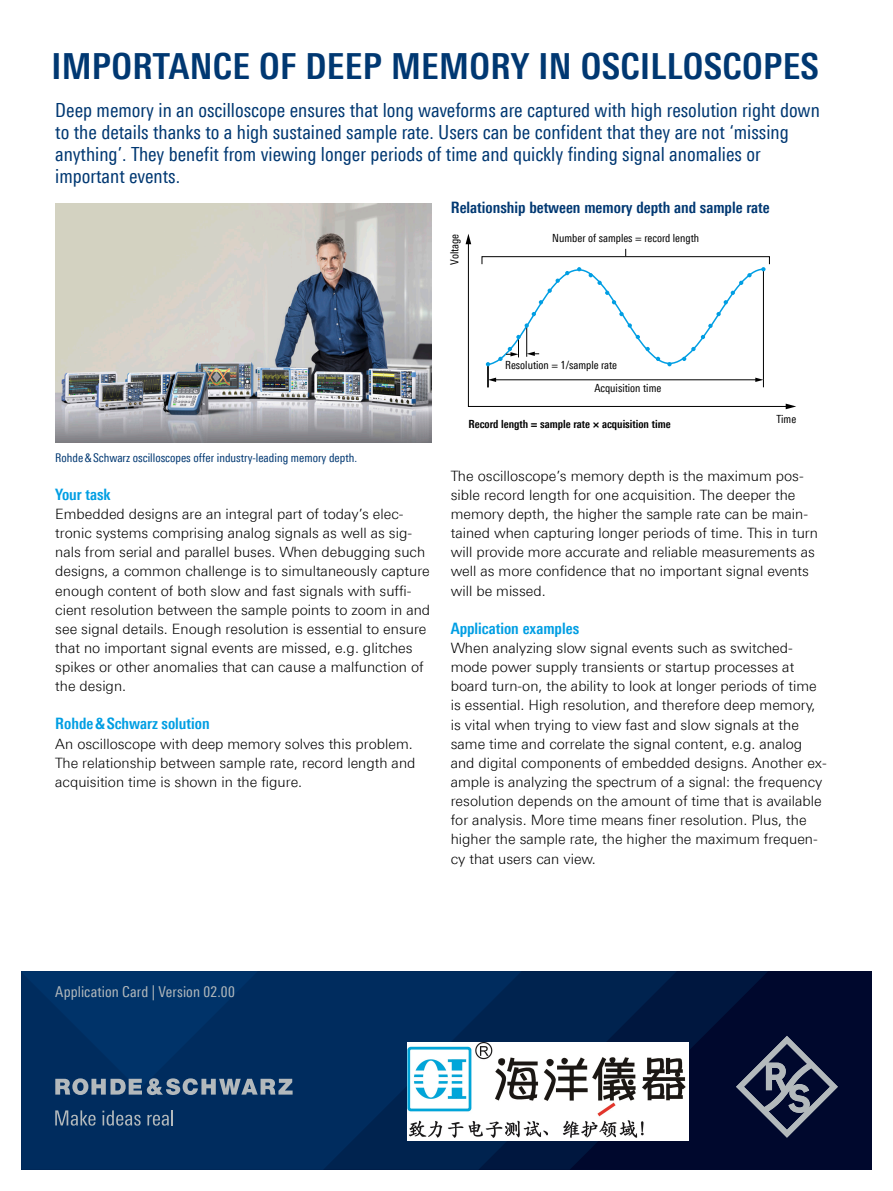
<style>
.page{position:relative;width:893px;height:1191px;background:#fff}
.page>*{position:absolute;margin:0;border:0;box-sizing:border-box;transform-origin:0 0}
.Seiten_Headline_24Pt{font:700 36px "Linotype Univers 620 Cn";letter-spacing:.01em;color:#003872}
.Teaser{font:19.5px/22px "Linotype Univers 420 Cn";color:#003872}
.Absatzfett_cyan{font:700 15.75px "Linotype Univers 620 Cn";color:#009ee3}
.Grafik_Tabelle_Übers{font:700 15.75px "Linotype Univers 620 Cn";color:#003872}
.t1{font:15px "Linotype Univers 420 Cn";letter-spacing:.005em;color:#b3b9bc}
.Haupttext_ohne_Absta{font:300 14.25px/19.2px "Linotype Univers 330";color:#000}
.Haupttext{font:300 14.25px/19.2px "Linotype Univers 330";color:#000}
.Bildunterschrift{font:12px "Linotype Univers 420 Cn";color:#003872}
.t2{font:11.25px "Linotype Univers 420 Cn";color:#000}
.t3{font:700 11.25px "Linotype Univers 620 Cn";color:#000}
</style>
<div class="page">
<svg style="left:468px;top:243px;width:318px;height:164px"></svg>
<svg style="left:466px;top:234px;width:5px;height:10px"></svg>
<svg style="left:786px;top:403px;width:10px;height:6px"></svg>
<div style="left:482px;top:256px;width:288px;height:8px;border:1px solid #000"></div>
<svg style="left:486px;top:267px;width:279px;height:120px"></svg>
<img style="left:55px;top:204px;width:377px;height:238px">
<div style="left:21px;top:971px;width:851px;height:198px;background:#00082d"></div>
<svg style="left:677px;top:971px;width:90px;height:170px"></svg>
<svg style="left:522px;top:971px;width:155px;height:198px;fill:#00234f"></svg>
<svg style="left:21px;top:971px;width:501px;height:198px;background:#002a5b"></svg>
<svg style="left:736px;top:1035px;width:102px;height:102px"></svg>
<svg style="left:21px;top:971px;width:272px;height:124px;background:#0b3768"></svg>
<svg style="left:55px;top:1110px;width:41px;height:15px"></svg>
<svg style="left:102px;top:1110px;width:39px;height:15px"></svg>
<svg style="left:147px;top:1110px;width:26px;height:15px"></svg>
<img style="left:407px;top:1042px;width:282px;height:98px">
<p class="Seiten_Headline_24Pt" style="left:51px;top:44px;width:769px">IMPORTANCE OF DEEP MEMORY IN OSCILLOSCOPES</p>
<p class="Teaser" style="left:55px;top:99px;width:766px">Deep memory in an oscilloscope ensures that long waveforms are captured with high resolution right down to the details thanks to a high sustained sample rate. Users can be confident that they are not ‘missing anything’. They benefit from viewing longer periods of time and quickly finding signal anomalies or important events.</p>
<p class="Grafik_Tabelle_Übers" style="left:451px;top:198px;width:320px">Relationship between memory depth and sample rate</p>
<p class="t2" style="left:448px;top:264px;width:32px;rotate:-90deg">Voltage</p>
<p class="t2" style="left:552px;top:231px;width:148px">Number of samples = record length</p>
<p class="Bildunterschrift" style="left:55px;top:450px;width:303px">Rohde&amp;Schwarz oscilloscopes offer industry-leading memory depth.</p>
<p class="Absatzfett_cyan" style="left:55px;top:485px;width:57px">Your task</p>
<p class="Haupttext_ohne_Absta" style="left:55px;top:504px;width:376px">Embedded designs are an integral part of today’s elec&shy;tronic systems comprising analog signals as well as sig&shy;nals from serial and parallel buses. When debugging such designs, a common challenge is to simultaneously capture enough content of both slow and fast signals with suffi&shy;cient resolution between the sample points to zoom in and see signal details. Enough resolution is essential to ensure that no important signal events are missed, e.g. glitches spikes or other anomalies that can cause a malfunction of the design.</p>
<p class="Absatzfett_cyan" style="left:55px;top:714px;width:156px">Rohde&amp;Schwarz solution</p>
<p class="Haupttext_ohne_Absta" style="left:55px;top:734px;width:362px">An oscilloscope with deep memory solves this problem.<br>The relationship between sample rate, record length and acquisition time is shown in the figure.</p>
<p class="t2" style="left:505px;top:358px;width:113px">Resolution = 1/sample rate</p>
<p class="t2" style="left:594px;top:381px;width:68px">Acquisition time</p>
<p class="t3" style="left:468px;top:417px;width:204px">Record length = sample rate × acquisition time</p>
<p class="t2" style="left:777px;top:412px;width:21px">Time</p>
<p class="Haupttext" style="left:451px;top:466px;width:369px">The oscilloscope’s memory depth is the maximum pos&shy;sible record length for one acquisition. The deeper the memory depth, the higher the sample rate can be main&shy;tained when capturing longer periods of time. This in turn will provide more accurate and reliable measurements as well as more confidence that no important signal events will be missed.</p>
<p class="Absatzfett_cyan" style="left:451px;top:619px;width:130px">Application examples</p>
<p class="Haupttext_ohne_Absta" style="left:451px;top:638px;width:377px">When analyzing slow signal events such as switched&shy;mode power supply transients or startup processes at board turn-on, the ability to look at longer periods of time is essential. High resolution, and therefore deep memory, is vital when trying to view fast and slow signals at the same time and correlate the signal content, e.g. analog and digital components of embedded designs. Another ex&shy;ample is analyzing the spectrum of a signal: the frequency resolution depends on the amount of time that is available for analysis. More time means finer resolution. Plus, the higher the sample rate, the higher the maximum frequen&shy;cy that users can view.</p>
<p class="t1" style="left:55px;top:983px;width:181px">Application Card | Version 02.00</p>
</div>
